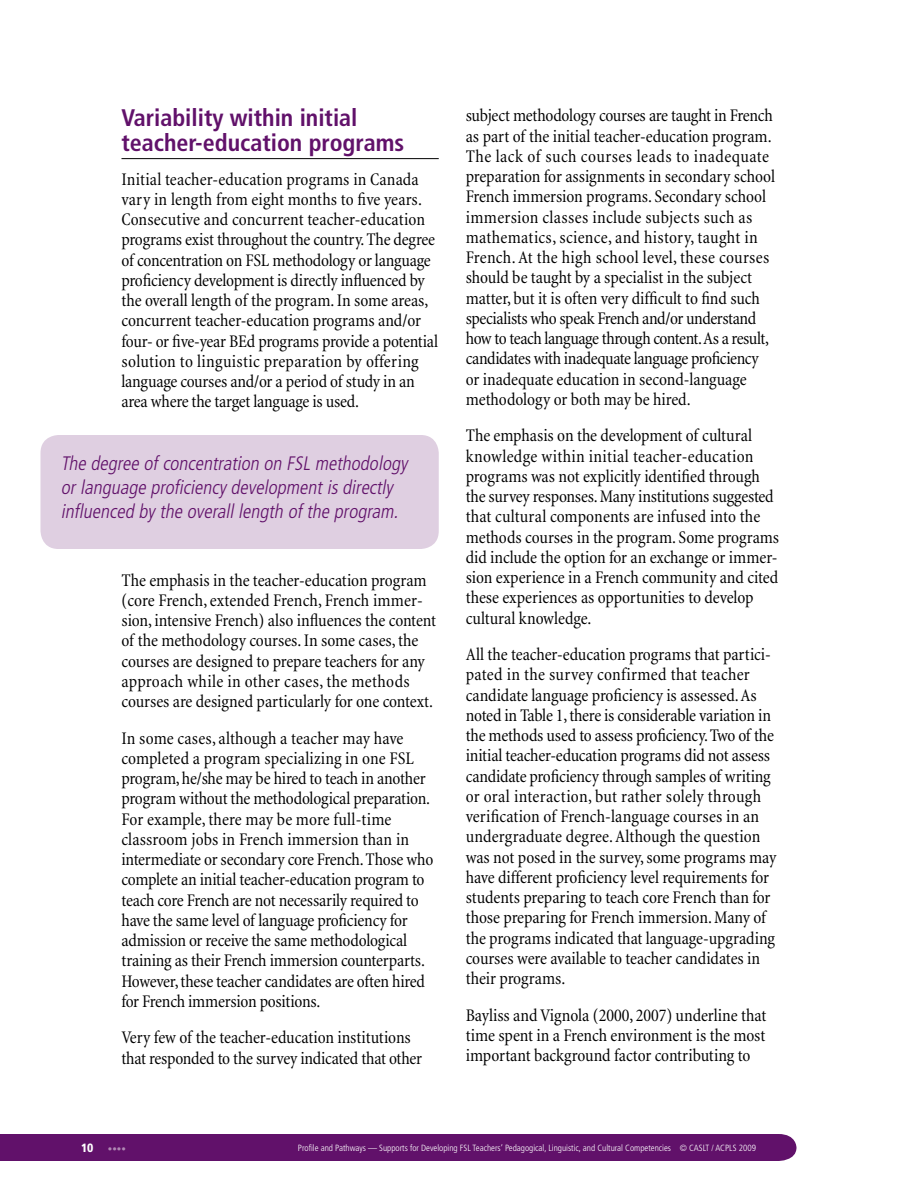
<style>
.page{position:relative;width:918px;height:1188px;background:#fff}
.page>*{position:absolute;margin:0;border:0;box-sizing:border-box;transform-origin:0 0}
.t1{font:700 condensed 24px/25.5px "Frutiger";color:#61116a}
.t2{font:italic 300 condensed 19.5px/24px "Frutiger";color:#61116a}
.t3{font:condensed 18px/20.2px "Minion";letter-spacing:-.005em;color:#000}
.t4{font:900 condensed 12px "Frutiger";color:#fff}
.t5{font:300 condensed 9px "Frutiger";color:#fff}
.t6{font:300 condensed 9px "Frutiger";color:#b088b4}
</style>
<div class="page">
<div style="left:0;top:1134px;width:796px;height:27px;background:#61116a"></div>
<hr style="left:122px;top:158px;width:317px;height:1px;background:#000">
<div style="left:40px;top:435px;width:399px;height:114px;background:#dfcfe1;border-radius:18px"></div>
<h1 class="t1" style="left:122px;top:105px;width:284px">Variability within initial teacher-education programs</h1>
<p class="t3" style="left:122px;top:169px;width:318px">Initial teacher-education programs in Canada vary in length from eight months to five years.<br>Consecutive and concurrent teacher-education programs exist throughout the country. The degree of concentration on FSL methodology or language proficiency development is directly influenced by the overall length of the program. In some areas, concurrent teacher-education programs and/or four- or five-year BEd programs provide a potential solution to linguistic preparation by offering language courses and/or a period of study in an area where the target language is used.</p>
<p class="t2" style="left:61px;top:451px;width:352px">The degree ofconcentration on FSL methodology orlanguage proficiencydevelopmentisdirectly influenced bythe overalllength ofthe program.</p>
<p class="t3" style="left:122px;top:570px;width:316px">The emphasis in the teacher-education program (core French, extended French, French immer&shy;sion, intensive French) also influences the content of the methodology courses. In some cases, the courses are designed to prepare teachers for any approach while in other cases, the methods courses are designed particularly for one context.</p>
<p class="t3" style="left:122px;top:728px;width:313px">In some cases, although a teacher may have completed a program specializing in one FSL program, he/she may be hired to teach in another program without the methodological preparation.<br>For example, there may be more full-time classroom jobs in French immersion than in intermediate or secondary core French. Those who complete an initial teacher-education program to teach core French are not necessarily required to have the same level of language proficiency for admission or receive the same methodological training as their French immersion counterparts.<br>However, these teacher candidates are often hired for French immersion positions.</p>
<p class="t3" style="left:122px;top:1028px;width:302px">Very few of the teacher-education institutions that responded to the survey indicated that other</p>
<p class="t3" style="left:466px;top:106px;width:311px">subject methodology courses are taught in French as part of the initial teacher-education program.<br>The lack of such courses leads to inadequate preparation for assignments in secondary school French immersion programs. Secondary school immersion classes include subjects such as mathematics, science, and history, taught in French. At the high school level, these courses should be taught by a specialist in the subject matter, but it is often very difficult to find such specialists who speak French and/or understand how to teach language through content.As a result, candidates with inadequate language proficiency or inadequate education in second-language methodology or both may be hired.</p>
<p class="t3" style="left:466px;top:426px;width:315px">The emphasis on the development of cultural knowledge within initial teacher-education programs was not explicitly identified through the survey responses. Many institutions suggested that cultural components are infused into the methods courses in the program. Some programs did include the option for an exchange or immer&shy;sion experience in a French community and cited these experiences as opportunities to develop cultural knowledge.</p>
<p class="t3" style="left:466px;top:645px;width:312px">All the teacher-education programs that partici&shy;pated in the survey confirmed that teacher candidate language proficiency is assessed. As noted in Table 1, there is considerable variation in the methods used to assess proficiency. Two of the initial teacher-education programs did not assess candidate proficiency through samples of writing or oral interaction, but rather solely through verification of French-language courses in an undergraduate degree. Although the question was not posed in the survey, some programs may have different proficiency level requirements for students preparing to teach core French than for those preparing for French immersion. Many of the programs indicated that language-upgrading courses were available to teacher candidates in their programs.</p>
<p class="t3" style="left:466px;top:1005px;width:302px;text-align:justify">Bayliss and Vignola (2000, 2007) underline that time spent in a French environment is the most important background factor contributing to</p>
<p class="t4" style="left:81px;top:1140px;width:14px">10</p>
<p class="t6" style="left:108px;top:1143px;width:19px">••••</p>
<p class="t5" style="left:298px;top:1142px;width:460px">Profile and Pathways — Supports for Developing FSL Teachers’ Pedagogical, Linguistic, and Cultural Competencies © CASLT / ACPLS 2009</p>
</div>
